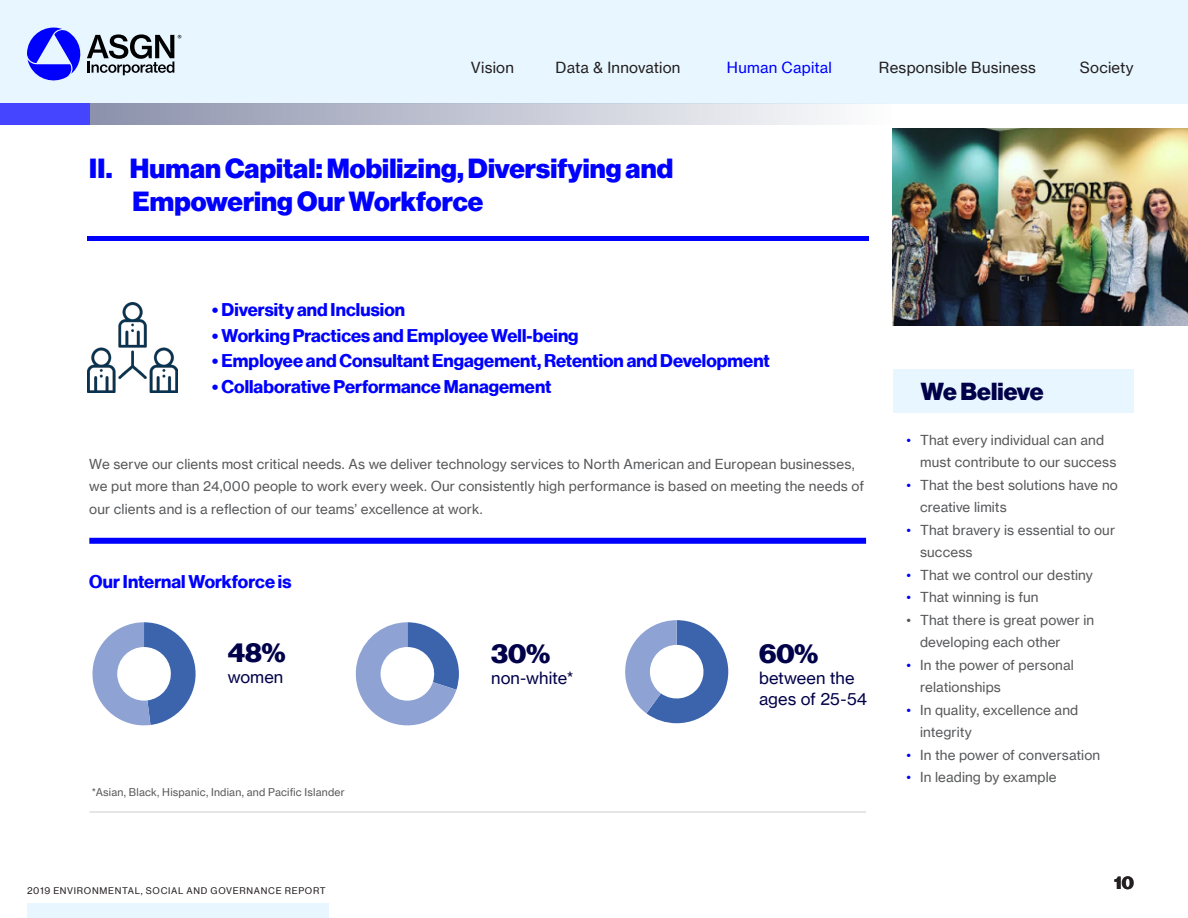
<style>
.page{position:relative;width:1188px;height:918px;background:#fff}
.page>*{position:absolute;margin:0;border:0;box-sizing:border-box;transform-origin:0 0}
.TOC_Page_head{font:27px/32.4px "N Haas Grotesk DS Pro 95 Blk";letter-spacing:.005em;color:#00f}
.t1{font:27px "N Haas Grotesk DS Pro 95 Blk";color:#010149}
.t2{font:24px "N Haas Grotesk DS Pro 95 Blk";letter-spacing:.005em;color:#010149}
.t3{font:18px "N Haas Grotesk DS Pro 75 Bd";letter-spacing:.005em;color:#00f}
.t4{font:18px "N Haas Grotesk DS Pro 95 Blk";color:#231f20}
.t5{font:16.5px/21px "N Haas Grotesk TX Pro 55 Rg";color:#010149}
.t6{font:15px "N Haas Grotesk TX Pro 55 Rg";letter-spacing:.015em;color:#231f20}
.t7{font:15px "N Haas Grotesk TX Pro 55 Rg";letter-spacing:.015em;color:#00f}
.t8{font:13.5px/22.5px "N Haas Grotesk TX Pro 55 Rg";letter-spacing:.01em;color:#57585a}
.t9{font:10.5px "N Haas Grotesk TX Pro 55 Rg";letter-spacing:.02em;color:#57585a}
.t10{font:9px "N Haas Grotesk TX Pro 55 Rg";letter-spacing:.075em;color:#231f20}
.s1{color:#00f}
</style>
<div class="page">
<img style="left:893px;top:128px;width:295px;height:198px">
<svg style="left:355px;top:622px;width:104px;height:104px"></svg>
<svg style="left:625px;top:620px;width:103px;height:103px"></svg>
<img style="left:87px;top:302px;width:91px;height:91px">
<div style="left:0;top:0;width:1188px;height:104px;background:#e8f7ff"></div>
<svg style="left:27px;top:28px;width:154px;height:53px"></svg>
<div style="left:27px;top:904px;width:302px;height:14px;background:#e8f7ff"></div>
<div style="left:893px;top:370px;width:241px;height:43px;background:#e8f7ff"></div>
<div style="left:89px;top:104px;width:804px;height:21px;background:linear-gradient(to right,#8b91ab,#fdfdfe)"></div>
<div style="left:0;top:104px;width:89px;height:21px;background:#4545ff"></div>
<hr style="left:87px;top:236px;width:782px;height:4px;background:#00f">
<div style="left:89px;top:538px;width:777px;height:6px;background:#00f"></div>
<hr style="left:89px;top:811px;width:777px;height:2px;background:#dcdddf">
<svg style="left:92px;top:622px;width:104px;height:104px"></svg>
<p class="t6" style="left:471px;top:59px;width:45px">Vision</p>
<p class="t6" style="left:556px;top:59px;width:127px">Data &amp; Innovation</p>
<p class="t7" style="left:727px;top:59px;width:107px">Human Capital</p>
<p class="t6" style="left:879px;top:59px;width:159px">Responsible Business</p>
<p class="t6" style="left:1080px;top:59px;width:55px">Society</p>
<p class="TOC_Page_head" style="left:133px;top:153px;width:542px;text-indent:-43px">II. Human Capital: Mobilizing, Diversifying and<br>Empowering Our Workforce</p>
<p class="t3" style="left:212px;top:299px;width:195px">• Diversity and Inclusion</p>
<p class="t3" style="left:212px;top:325px;width:368px">• Working Practices and Employee Well-being</p>
<p class="t3" style="left:212px;top:350px;width:559px">• Employee and Consultant Engagement, Retention and Development</p>
<p class="t3" style="left:212px;top:376px;width:341px">• Collaborative Performance Management</p>
<p class="t8" style="left:89px;top:452px;width:776px">We serve our clients most critical needs. As we deliver technology services to North American and European businesses, we put more than 24,000 people to work every week. Our consistently high performance is based on meeting the needs of our clients and is a reflection of our teams’ excellence at work.</p>
<p class="t3" style="left:89px;top:571px;width:204px">Our Internal Workforce is</p>
<p class="t1" style="left:228px;top:637px;width:59px">48%</p>
<p class="t5" style="left:228px;top:666px;width:57px">women</p>
<p class="t9" style="left:92px;top:785px;width:254px">*Asian, Black, Hispanic, Indian, and Pacific Islander</p>
<p class="t10" style="left:27px;top:886px;width:300px">2019 ENVIRONMENTAL, SOCIAL AND GOVERNANCE REPORT</p>
<p class="t1" style="left:491px;top:637px;width:61px">30%</p>
<p class="t5" style="left:491px;top:667px;width:84px">non-white*</p>
<p class="t1" style="left:759px;top:637px;width:61px">60%</p>
<p class="t5" style="left:759px;top:667px;width:110px">between the ages of 25-54</p>
<p class="t2" style="left:921px;top:377px;width:124px">We Believe</p>
<p class="t8" style="left:920px;top:429px;width:198px;text-indent:-14px"><span class="s1">•</span> That every individual can and must contribute to our success</p>
<p class="t8" style="left:920px;top:474px;width:199px;text-indent:-14px"><span class="s1">•</span> That the best solutions have no creative limits</p>
<p class="t8" style="left:920px;top:519px;width:197px;text-indent:-14px"><span class="s1">•</span> That bravery is essential to our success</p>
<p class="t8" style="left:907px;top:564px;width:188px"><span class="s1">•</span> That we control our destiny</p>
<p class="t8" style="left:907px;top:586px;width:134px"><span class="s1">•</span> That winning is fun</p>
<p class="t8" style="left:920px;top:609px;width:176px;text-indent:-14px">• That there is great power in developing each other</p>
<p class="t8" style="left:920px;top:654px;width:155px;text-indent:-14px"><span class="s1">•</span> In the power of personal relationships</p>
<p class="t8" style="left:920px;top:699px;width:160px;text-indent:-14px"><span class="s1">•</span> In quality, excellence and integrity</p>
<p class="t8" style="left:907px;top:744px;width:195px"><span class="s1">•</span> In the power of conversation</p>
<p class="t8" style="left:907px;top:766px;width:152px"><span class="s1">•</span> In leading by example</p>
<h3 class="t4" style="left:1114px;top:872px;width:21px">10</h3>
</div>
